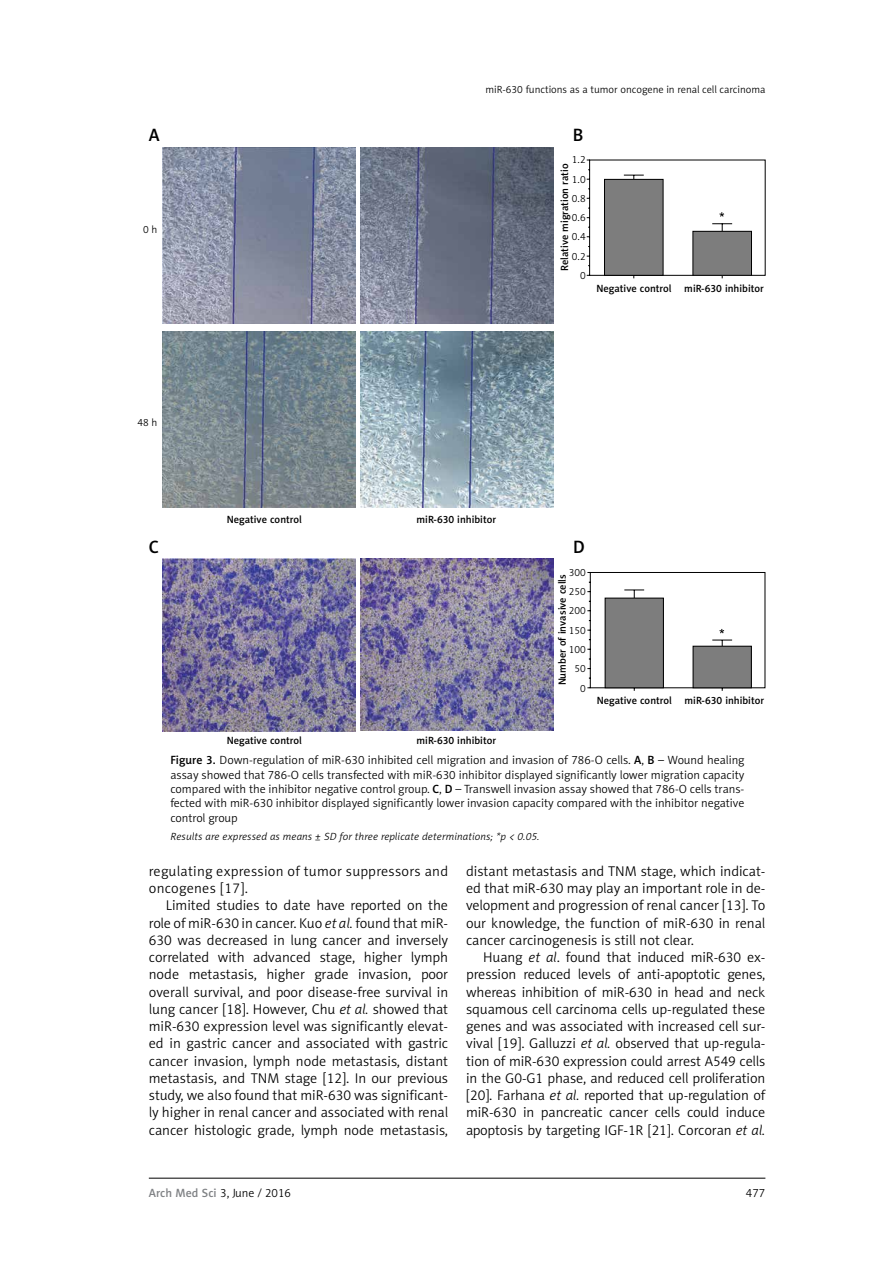
<style>
.page{position:relative;width:893px;height:1263px;background:#fff}
.page>*{position:absolute;margin:0;border:0;box-sizing:border-box;transform-origin:0 0}
.t1{font:18px "Naomi Sans EFN Medium";color:#000}
.t2{font:14.25px/17.2px "Naomi Sans EFN Light";color:#000;text-align:justify}
.t3{font:14.25px/17.2px "Naomi Sans EFN Light";letter-spacing:.02em;color:#000}
.t4{font:12px/14.4px "Naomi Sans EFN Light";color:#000;text-align:justify}
.t5{font:10.5px "Naomi Sans EFN Medium";color:#000}
.t6{font:10.5px/19.4px "Naomi Sans EFN Light";color:#000;text-align:right}
.t7{font:italic 10.5px "Naomi Sans EFN Light";letter-spacing:.015em;color:#000}
.s1{font-family:"Naomi Sans EFN Medium"}
.s2{font-style:italic}
.s3{font-family:"Naomi Sans EFN Medium";color:#808285}
</style>
<div class="page">
<hr style="left:149px;top:1178px;width:616px;height:1px;background:#000">
<svg style="left:586px;top:160px;width:179px;height:119px"></svg>
<div style="left:604px;top:179px;width:59px;height:96px;background:#7d7d7d"></div>
<div style="left:604px;top:179px;width:59px;height:97px;border:1px solid #000"></div>
<div style="left:693px;top:231px;width:58px;height:44px;background:#7d7d7d"></div>
<div style="left:693px;top:231px;width:59px;height:45px;border:1px solid #000"></div>
<svg style="left:587px;top:572px;width:178px;height:119px"></svg>
<div style="left:605px;top:598px;width:58px;height:90px;background:#7d7d7d"></div>
<div style="left:605px;top:598px;width:59px;height:90px;border:1px solid #000"></div>
<div style="left:693px;top:646px;width:58px;height:42px;background:#7d7d7d"></div>
<div style="left:693px;top:646px;width:59px;height:42px;border:1px solid #000"></div>
<img style="left:162px;top:147px;width:193px;height:176px">
<img style="left:162px;top:331px;width:193px;height:176px">
<img style="left:162px;top:559px;width:193px;height:172px">
<img style="left:361px;top:147px;width:193px;height:176px">
<img style="left:361px;top:331px;width:193px;height:176px">
<img style="left:361px;top:559px;width:193px;height:172px">
<p class="t1" style="left:149px;top:124px;width:12px">A</p>
<p class="t6" style="left:143px;top:220px;width:16px">0 h</p>
<p class="t6" style="left:485px;top:79px;width:281px">miR-630 functions as a tumor oncogene in renal cell carcinoma</p>
<p class="t1" style="left:573px;top:124px;width:12px">B</p>
<p class="t6" style="left:572px;top:150px;width:15px">1.2<br>1.0<br>0.8<br>0.6<br>0.4<br>0.2<br>0</p>
<p class="t5" style="left:558px;top:271px;width:109px;rotate:-90deg">Relative migration ratio</p>
<p class="t5" style="left:597px;top:282px;width:169px">Negative control miR-630 inhibitor</p>
<p class="t6" style="left:138px;top:413px;width:21px">48 h</p>
<p class="t1" style="left:149px;top:536px;width:12px">C</p>
<p class="t5" style="left:227px;top:513px;width:76px">Negative control</p>
<p class="t5" style="left:417px;top:513px;width:81px">miR-630 inhibitor</p>
<p class="t5" style="left:227px;top:734px;width:76px">Negative control</p>
<p class="t5" style="left:417px;top:734px;width:81px">miR-630 inhibitor</p>
<p class="t1" style="left:573px;top:536px;width:13px">D</p>
<p class="t6" style="left:569px;top:562px;width:19px">300<br>250<br>200<br>150<br>100<br>50<br>0</p>
<p class="t5" style="left:556px;top:685px;width:113px;rotate:-90deg">Number of invasive cells</p>
<p class="t5" style="left:597px;top:694px;width:169px">Negative control miR-630 inhibitor</p>
<p class="t4" style="left:170px;top:753px;width:576px"><span class="s1">Figure 3.</span> Down-regulation of miR-630 inhibited cell migration and invasion of 786-O cells. <span class="s1">A</span>, <span class="s1">B</span> – Wound healing assay showed that 786-O cells transfected with miR-630 inhibitor displayed significantly lower migration capacity compared with the inhibitor negative control group. <span class="s1">C</span>, <span class="s1">D</span> – Transwell invasion assay showed that 786-O cells trans&shy;fected with miR-630 inhibitor displayed significantly lower invasion capacity compared with the inhibitor negative control group</p>
<p class="t7" style="left:170px;top:830px;width:371px">Results are expressed as means ± SD for three replicate determinations; *p &lt; 0.05.</p>
<p class="t3" style="left:149px;top:862px;width:301px">regulating expression of tumor suppressors and oncogenes [17].</p>
<p class="t2" style="left:149px;top:897px;width:301px;text-indent:17px">Limited studies to date have reported on the role of miR-630 in cancer. Kuo <span class="s2">et al.</span> found that miR-630 was decreased in lung cancer and inversely correlated with advanced stage, higher lymph node metastasis, higher grade invasion, poor overall survival, and poor disease-free survival in lung cancer [18]. However, Chu <span class="s2">et al.</span> showed that miR-630 expression level was significantly elevat&shy;ed in gastric cancer and associated with gastric cancer invasion, lymph node metastasis, distant metastasis, and TNM stage [12]. In our previous study, we also found that miR-630 was significant&shy;ly higher in renal cancer and associated with renal cancer histologic grade, lymph node metastasis,</p>
<p class="t2" style="left:466px;top:862px;width:301px">distant metastasis and TNM stage, which indicat&shy;ed that miR-630 may play an important role in de&shy;velopment and progression of renal cancer [13]. To our knowledge, the function of miR-630 in renal cancer carcinogenesis is still not clear.</p>
<p class="t2" style="left:466px;top:949px;width:301px;text-indent:17px">Huang <span class="s2">et al</span>. found that induced miR-630 ex&shy;pression reduced levels of anti-apoptotic genes, whereas inhibition of miR-630 in head and neck squamous cell carcinoma cells up-regulated these genes and was associated with increased cell sur&shy;vival [19]. Galluzzi <span class="s2">et al.</span> observed that up-regula&shy;tion of miR-630 expression could arrest A549 cells in the G0-G1 phase, and reduced cell proliferation [20]. Farhana <span class="s2">et al.</span> reported that up-regulation of miR-630 in pancreatic cancer cells could induce apoptosis by targeting IGF-1R [21]. Corcoran <span class="s2">et al.</span></p>
<p class="t4" style="left:149px;top:1186px;width:144px"><span class="s3">Arch Med Sci</span> 3, June / 2016</p>
<p class="t4" style="left:746px;top:1186px;width:21px">477</p>
</div>
